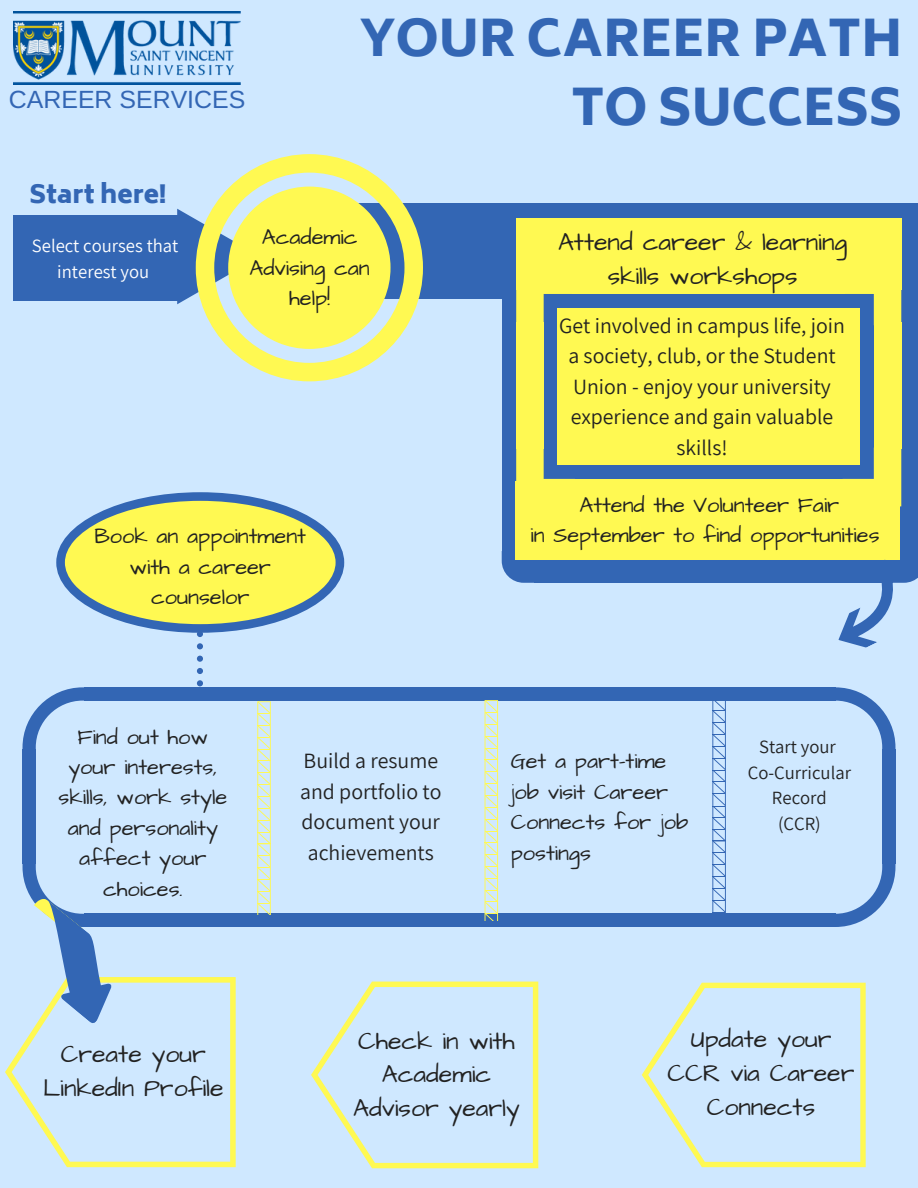
<style>
.page{position:relative;width:918px;height:1188px;background:#cfe8ff}
.page>*{position:absolute;margin:0;border:0;box-sizing:border-box;transform-origin:0 0}
.t1{font:800 49.8px/68.7px "Biryani";color:#3366b4;text-align:right}
.t2{font:24.9px/33.8px "Architects Daughter";color:#222;text-align:center}
.t3{font:24.9px "Arimo";color:#3366b4}
.t4{font:800 24.9px "Biryani";color:#3366b4}
.t5{font:21.75px/30.3px "Architects Daughter";color:#222;text-align:center}
.t6{font:21.75px/30.3px "Assistant";color:#222;text-align:center}
.t7{font:18.75px/25.8px "Assistant";color:#222;text-align:center}
.t8{font:18.75px/25.8px "Assistant";color:#fff;text-align:center}
</style>
<div class="page">
<div style="left:14px;top:215px;width:166px;height:85px;background:#3366b4"></div>
<div style="left:334px;top:204px;width:584px;height:95px;background:#3366b4"></div>
<svg style="left:229px;top:154px;width:194px;height:227px"></svg>
<svg style="left:177px;top:187px;width:214px;height:162px"></svg>
<svg style="left:713px;top:701px;width:13px;height:213px"></svg>
<svg style="left:23px;top:687px;width:61px;height:62px"></svg>
<svg style="left:836px;top:687px;width:59px;height:62px"></svg>
<div style="left:84px;top:687px;width:752px;height:14px;background:#3366b4"></div>
<div style="left:23px;top:749px;width:13px;height:115px;background:#3366b4"></div>
<div style="left:84px;top:914px;width:752px;height:13px;background:#3366b4"></div>
<div style="left:882px;top:749px;width:13px;height:115px;background:#3366b4"></div>
<svg style="left:831px;top:864px;width:64px;height:63px"></svg>
<div style="left:892px;top:252px;width:26px;height:300px;background:#3366b4"></div>
<div style="left:535px;top:252px;width:358px;height:300px;background:#3366b4"></div>
<div style="left:502px;top:252px;width:34px;height:300px;background:#3366b4"></div>
<div style="left:535px;top:551px;width:358px;height:32px;background:#3366b4"></div>
<svg style="left:502px;top:552px;width:33px;height:31px"></svg>
<div style="left:571px;top:322px;width:275px;height:127px;background:#fff952"></div>
<svg style="left:843px;top:448px;width:58px;height:58px"></svg>
<div style="left:516px;top:322px;width:28px;height:127px;background:#fff952"></div>
<div style="left:558px;top:323px;width:17px;height:126px;background:#fff952"></div>
<svg style="left:516px;top:448px;width:59px;height:34px"></svg>
<div style="left:874px;top:322px;width:27px;height:127px;background:#fff952"></div>
<div style="left:843px;top:322px;width:17px;height:127px;background:#fff952"></div>
<div style="left:572px;top:479px;width:273px;height:27px;background:#fff952"></div>
<div style="left:572px;top:448px;width:272px;height:17px;background:#fff952"></div>
<svg style="left:845px;top:290px;width:56px;height:35px"></svg>
<div style="left:843px;top:308px;width:17px;height:17px;background:#fff952"></div>
<svg style="left:516px;top:290px;width:56px;height:35px"></svg>
<div style="left:558px;top:308px;width:17px;height:17px;background:#fff952"></div>
<div style="left:572px;top:266px;width:273px;height:28px;background:#fff952"></div>
<div style="left:572px;top:308px;width:272px;height:17px;background:#fff952"></div>
<div style="left:516px;top:218px;width:386px;height:72px;background:#fff952"></div>
<div style="left:515px;top:482px;width:385px;height:78px;background:#fff952"></div>
<svg style="left:5px;top:977px;width:231px;height:190px"></svg>
<svg style="left:311px;top:982px;width:227px;height:186px"></svg>
<svg style="left:642px;top:983px;width:224px;height:184px"></svg>
<svg style="left:197px;top:643px;width:6px;height:6px"></svg>
<svg style="left:197px;top:656px;width:6px;height:6px"></svg>
<svg style="left:197px;top:680px;width:6px;height:6px"></svg>
<svg style="left:197px;top:668px;width:6px;height:6px"></svg>
<svg style="left:56px;top:492px;width:288px;height:145px"></svg>
<svg style="left:5px;top:863px;width:131px;height:162px"></svg>
<svg style="left:485px;top:700px;width:13px;height:220px"></svg>
<svg style="left:258px;top:701px;width:13px;height:213px"></svg>
<svg style="left:838px;top:552px;width:80px;height:96px"></svg>
<img style="left:14px;top:11px;width:227px;height:73px">
<p class="t3" style="left:9px;top:85px;width:238px">CAREER SERVICES</p>
<p class="t4" style="left:30px;top:179px;width:138px">Start here!</p>
<h1 class="t1" style="left:360px;top:5px;width:544px">YOUR CAREER PATH<br>TO SUCCESS</h1>
<p class="t8" style="left:32px;top:232px;width:148px">Select courses that interest you</p>
<p class="t5" style="left:249px;top:223px;width:122px">Academic<br>Advising can help!</p>
<p class="t2" style="left:558px;top:226px;width:291px">Attend career &amp; learning skills workshops</p>
<p class="t6" style="left:559px;top:310px;width:287px">Get involved in campus life, join a society, club, or the Student<br>Union - enjoy your university experience and gain valuable skills!</p>
<p class="t5" style="left:530px;top:490px;width:351px">Attend the Volunteer Fair<br>in September to find opportunities</p>
<p class="t5" style="left:94px;top:522px;width:213px">Book an appointment with a career counselor</p>
<p class="t5" style="left:59px;top:722px;width:170px">Find out how your interests, skills, work style and personality affect your choices.</p>
<p class="t2" style="left:43px;top:1038px;width:182px">Create your<br>LinkedIn Profile</p>
<p class="t6" style="left:300px;top:745px;width:143px">Build a resume and portfolio to document your achievements</p>
<p class="t5" style="left:511px;top:747px;width:179px;text-align:left">Get a part-time job visit Career<br>Connects for job postings</p>
<p class="t7" style="left:748px;top:733px;width:105px">Start your<br>Co-Curricular<br>Record<br>(CCR)</p>
<p class="t2" style="left:353px;top:1024px;width:168px">Check in with<br>Academic<br>Advisor yearly</p>
<p class="t2" style="left:668px;top:1023px;width:188px">Update your<br>CCR via Career<br>Connects</p>
</div>
